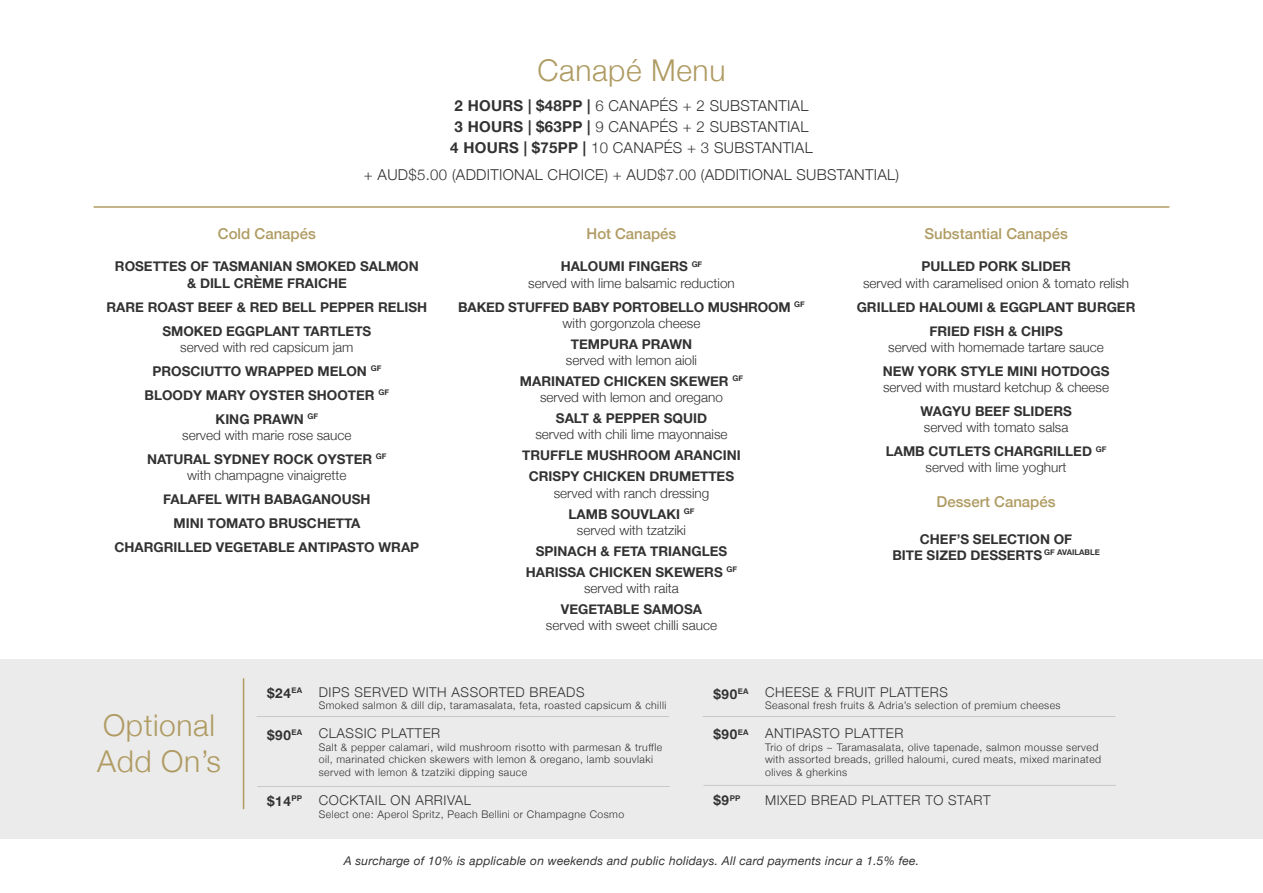
<style>
.page{position:relative;width:1263px;height:893px;background:#fff}
.page>*{position:absolute;margin:0;border:0;box-sizing:border-box;transform-origin:0 0}
.t1{font:300 30px/36px "Helvetica Neue";letter-spacing:.02em;color:#af9b62}
.t2{font:300 15px/21px "Helvetica Neue";letter-spacing:.02em;color:#323232}
.t3{font:500 15px "Helvetica Neue";color:#af9b62}
.t4{font:700 13.5px/24px "Helvetica Neue";color:#323232;text-align:center}
.t5{font:300 13.5px/24px "Helvetica Neue";color:#323232;text-align:center}
.t6{font:300 13.5px "Helvetica Neue";letter-spacing:.04em;color:#323232}
.t7{font:italic 12px "Helvetica Neue";letter-spacing:.02em;color:#323232}
.t8{font:300 10.5px/12.6px "Helvetica Neue";letter-spacing:.04em;color:#323232}
.s1{font-weight:700}
.s2{font-weight:300}
</style>
<div class="page">
<hr style="left:94px;top:206px;width:1075px;height:2px;background:#af9b62">
<div style="left:0;top:659px;width:1263px;height:180px;background:#ebebeb"></div>
<hr style="left:243px;top:678px;width:1px;height:131px;background:#af9b62">
<hr style="left:257px;top:716px;width:412px;height:1px;background:#c8c8c8">
<hr style="left:257px;top:786px;width:413px;height:1px;background:#c8c8c8">
<hr style="left:703px;top:716px;width:412px;height:1px;background:#c8c8c8">
<hr style="left:703px;top:785px;width:413px;height:1px;background:#c8c8c8">
<h1 class="t1" style="left:537px;top:50px;width:189px">Canapé Menu</h1>
<p class="t2" style="left:450px;top:94px;width:364px"><span class="s1">2 HOURS | $48PP |</span> 6 CANAPÉS + 2 SUBSTANTIAL<br><span class="s1">3 HOURS | $63PP |</span> 9 CANAPÉS + 2 SUBSTANTIAL<br><span class="s1">4 HOURS | $75PP |</span> 10 CANAPÉS + 3 SUBSTANTIAL</p>
<p class="t2" style="left:364px;top:163px;width:537px">+ AUD$5.00 (ADDITIONAL CHOICE) + AUD$7.00 (ADDITIONAL SUBSTANTIAL)</p>
<p class="t3" style="left:218px;top:221px;width:100px">Cold Canapés</p>
<p class="t4" style="left:115px;top:259px;width:305px;line-height:16.2px">ROSETTES OF TASMANIAN SMOKED SALMON &amp; DILL CRÈME FRAICHE</p>
<p class="t4" style="left:106px;top:295px;width:322px">RARE ROAST BEEF &amp; RED BELL PEPPER RELISH<br>SMOKED EGGPLANT TARTLETS</p>
<p class="t4" style="left:145px;top:335px;width:246px"><span class="s2">served with red capsicum jam<br></span>PROSCIUTTO WRAPPED MELON <sup>GF<br></sup>BLOODY MARY OYSTER SHOOTER <sup>GF<br></sup>KING PRAWN <sup>GF</sup></p>
<p class="t5" style="left:147px;top:422px;width:241px">served with marie rose sauce<br><span class="s1">NATURAL SYDNEY ROCK OYSTER</span> <sup>GF</sup></p>
<p class="t5" style="left:187px;top:462px;width:161px">with champagne vinaigrette</p>
<p class="t4" style="left:114px;top:488px;width:306px">FALAFEL WITH BABAGANOUSH<br>MINI TOMATO BRUSCHETTA<br>CHARGRILLED VEGETABLE ANTIPASTO WRAP</p>
<p class="t3" style="left:586px;top:221px;width:91px">Hot Canapés</p>
<p class="t5" style="left:528px;top:257px;width:208px;line-height:16.2px"><span class="s1">HALOUMI FINGERS</span> <sup>GF<br></sup>served with lime balsamic reduction</p>
<p class="t4" style="left:458px;top:299px;width:348px;line-height:16.2px">BAKED STUFFED BABY PORTOBELLO MUSHROOM <sup>GF </sup><span class="s2">with gorgonzola cheese</span></p>
<p class="t4" style="left:571px;top:332px;width:123px">TEMPURA PRAWN</p>
<p class="t4" style="left:520px;top:350px;width:225px;line-height:21px"><span class="s2">served with lemon aioli<br></span>MARINATED CHICKEN SKEWER <sup>GF</sup></p>
<p class="t5" style="left:540px;top:384px;width:184px">served with lemon and oregano</p>
<p class="t4" style="left:556px;top:407px;width:153px">SALT &amp; PEPPER SQUID</p>
<p class="t5" style="left:535px;top:422px;width:194px">served with chili lime mayonnaise</p>
<p class="t4" style="left:522px;top:445px;width:220px;line-height:21px">TRUFFLE MUSHROOM ARANCINI<br>CRISPY CHICKEN DRUMETTES</p>
<p class="t5" style="left:554px;top:481px;width:157px;line-height:21px">served with ranch dressing<br><span class="s1">LAMB SOUVLAKI</span> <sup>GF</sup></p>
<p class="t5" style="left:577px;top:517px;width:111px">served with tzatziki</p>
<p class="t4" style="left:526px;top:541px;width:213px;line-height:21px">SPINACH &amp; FETA TRIANGLES<br>HARISSA CHICKEN SKEWERS <sup>GF</sup></p>
<p class="t5" style="left:584px;top:575px;width:96px">served with raita</p>
<p class="t4" style="left:561px;top:597px;width:143px">VEGETABLE SAMOSA</p>
<p class="t5" style="left:546px;top:612px;width:173px">served with sweet chilli sauce</p>
<p class="t3" style="left:924px;top:221px;width:145px">Substantial Canapés</p>
<p class="t4" style="left:921px;top:255px;width:151px">PULLED PORK SLIDER</p>
<p class="t5" style="left:863px;top:270px;width:268px">served with caramelised onion &amp; tomato relish</p>
<p class="t4" style="left:857px;top:295px;width:280px">GRILLED HALOUMI &amp; EGGPLANT BURGER<br>FRIED FISH &amp; CHIPS</p>
<p class="t5" style="left:888px;top:334px;width:217px">served with homemade tartare sauce</p>
<p class="t4" style="left:883px;top:359px;width:228px">NEW YORK STYLE MINI HOTDOGS</p>
<p class="t5" style="left:883px;top:374px;width:228px">served with mustard ketchup &amp; cheese</p>
<p class="t4" style="left:920px;top:399px;width:153px">WAGYU BEEF SLIDERS</p>
<p class="t4" style="left:886px;top:416px;width:222px"><span class="s2">served with tomato salsa<br></span>LAMB CUTLETS CHARGRILLED <sup>GF</sup></p>
<p class="t5" style="left:925px;top:454px;width:143px">served with lime yoghurt</p>
<p class="t3" style="left:937px;top:489px;width:120px">Dessert Canapés</p>
<p class="t4" style="left:892px;top:531px;width:209px;line-height:16.2px">CHEF’S SELECTION OF<br>BITE SIZED DESSERTS <sup>GF</sup> <sup>AVAILABLE</sup></p>
<h1 class="t1" style="left:97px;top:705px;width:125px">Optional<br>Add On’s</h1>
<p class="t4" style="left:267px;top:681px;width:36px">$24<sup>EA</sup></p>
<p class="t4" style="left:267px;top:723px;width:36px">$90<sup>EA</sup></p>
<p class="t4" style="left:267px;top:789px;width:36px">$14<sup>PP</sup></p>
<p class="t6" style="left:319px;top:681px;width:267px">DIPS SERVED WITH ASSORTED BREADS</p>
<p class="t8" style="left:319px;top:698px;width:349px">Smoked salmon &amp; dill dip, taramasalata, feta, roasted capsicum &amp; chilli</p>
<p class="t6" style="left:319px;top:722px;width:123px">CLASSIC PLATTER</p>
<p class="t8" style="left:319px;top:740px;width:345px">Salt &amp; pepper calamari, wild mushroom risotto with parmesan &amp; truffle oil, marinated chicken skewers with lemon &amp; oregano, lamb souvlaki served with lemon &amp; tzatziki dipping sauce</p>
<p class="t6" style="left:319px;top:789px;width:154px">COCKTAIL ON ARRIVAL</p>
<p class="t8" style="left:319px;top:807px;width:307px">Select one: Aperol Spritz, Peach Bellini or Champagne Cosmo</p>
<p class="t4" style="left:713px;top:682px;width:36px">$90<sup>EA</sup></p>
<p class="t4" style="left:713px;top:723px;width:36px">$90<sup>EA</sup></p>
<p class="t4" style="left:713px;top:789px;width:28px">$9<sup>PP</sup></p>
<p class="t6" style="left:765px;top:681px;width:184px">CHEESE &amp; FRUIT PLATTERS</p>
<p class="t8" style="left:765px;top:698px;width:297px">Seasonal fresh fruits &amp; Adria’s selection of premium cheeses</p>
<p class="t6" style="left:765px;top:722px;width:140px">ANTIPASTO PLATTER</p>
<p class="t8" style="left:765px;top:740px;width:338px">Trio of drips ~ Taramasalata, olive tapenade, salmon mousse served with assorted breads, grilled haloumi, cured meats, mixed marinated olives &amp; gherkins</p>
<p class="t6" style="left:765px;top:789px;width:227px">MIXED BREAD PLATTER TO START</p>
<p class="t7" style="left:344px;top:852px;width:577px">A surcharge of 10% is applicable on weekends and public holidays. All card payments incur a 1.5% fee.</p>
</div>
